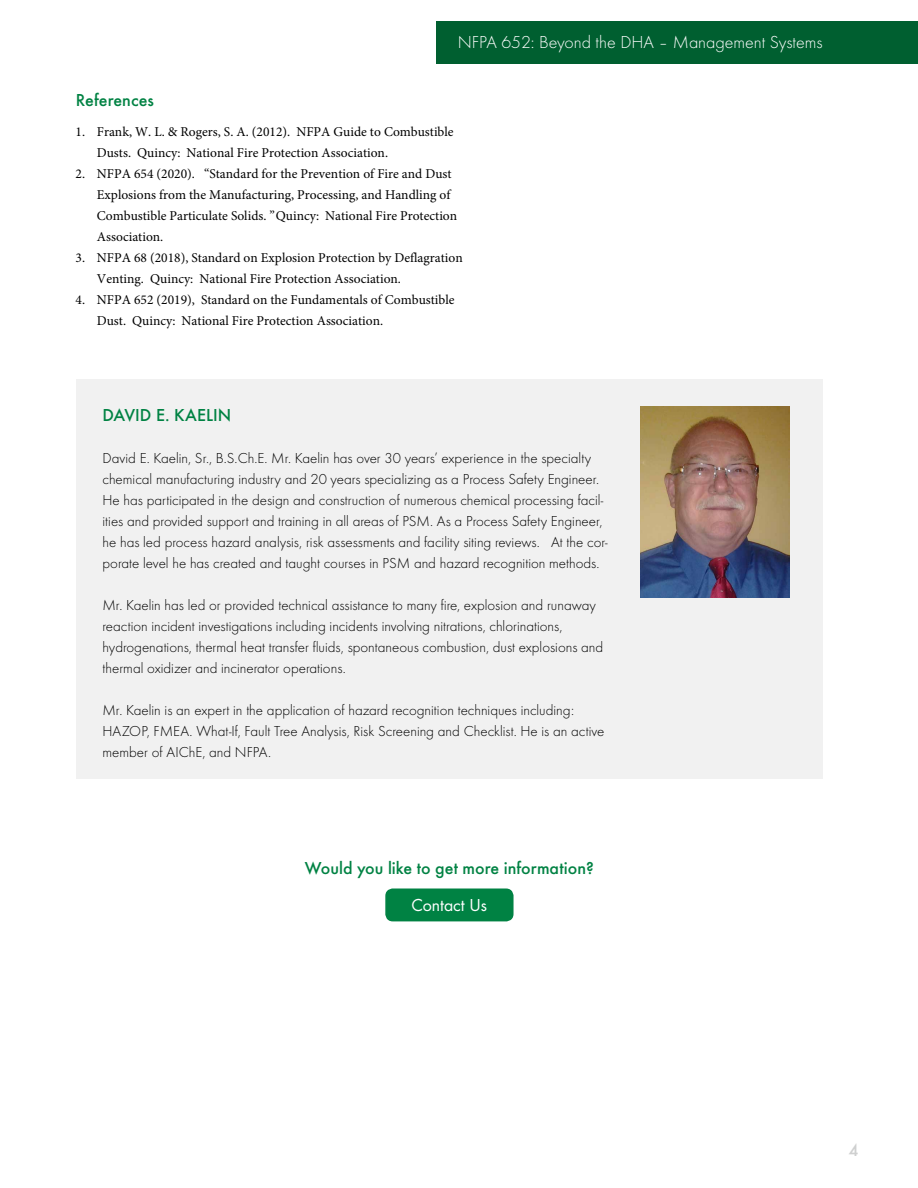
<style>
.page{position:relative;width:918px;height:1188px;background:#fff}
.page>*{position:absolute;margin:0;border:0;box-sizing:border-box;transform-origin:0 0}
.t1{font:500 18px "Futura";color:#008243}
.t2{font:300 18px "Futura";color:#fff}
.t3{font:18px "Futura Boo";color:#fff}
.t4{font:500 18px "Futura";color:#cfd0d0}
.t5{font:300 15px/21px "Futura";color:#000}
.t6{font:13.5px/21px "Minion Pro";color:#000}
</style>
<div class="page">
<div style="left:437px;top:21px;width:481px;height:43px;background:#005f30"></div>
<div style="left:76px;top:379px;width:747px;height:399px;background:#f1f1f1"></div>
<img style="left:640px;top:407px;width:149px;height:191px">
<div style="left:386px;top:889px;width:127px;height:32px;background:#008243;border-radius:7px"></div>
<div style="left:385px;top:889px;width:129px;height:32px;border:2px solid #008243;border-radius:7px"></div>
<p class="t2" style="left:458px;top:30px;width:366px">NFPA 652: Beyond the DHA – Management Systems</p>
<p class="t1" style="left:76px;top:86px;width:80px">References</p>
<p class="t6" style="left:97px;top:121px;width:358px;text-indent:-21px">1. Frank, W. L. &amp; Rogers, S. A. (2012). NFPA Guide to Combustible<br>Dusts. Quincy: National Fire Protection Association.</p>
<p class="t6" style="left:97px;top:163px;width:362px;text-indent:-21px">2. NFPA 654 (2020). “Standard for the Prevention of Fire and Dust Explosions from the Manufacturing, Processing, and Handling of Combustible Particulate Solids. ” Quincy: National Fire Protection Association.</p>
<p class="t6" style="left:97px;top:247px;width:367px;text-indent:-21px">3. NFPA 68 (2018), Standard on Explosion Protection by Deflagration<br>Venting. Quincy: National Fire Protection Association.</p>
<p class="t6" style="left:97px;top:289px;width:359px;text-indent:-21px">4. NFPA 652 (2019), Standard on the Fundamentals of Combustible<br>Dust. Quincy: National Fire Protection Association.</p>
<p class="t1" style="left:103px;top:401px;width:130px">DAVID E. KAELIN</p>
<p class="t5" style="left:103px;top:447px;width:507px">David E. Kaelin, Sr., B.S.Ch.E. Mr. Kaelin has over 30 years’ experience in the specialty chemical manufacturing industry and 20 years specializing as a Process Safety Engineer.<br>He has participated in the design and construction of numerous chemical processing facil&shy;ities and provided support and training in all areas of PSM. As a Process Safety Engineer, he has led process hazard analysis, risk assessments and facility siting reviews. At the cor&shy;porate level he has created and taught courses in PSM and hazard recognition methods.</p>
<p class="t5" style="left:103px;top:594px;width:502px">Mr. Kaelin has led or provided technical assistance to many fire, explosion and runaway reaction incident investigations including incidents involving nitrations, chlorinations, hydrogenations, thermal heat transfer fluids, spontaneous combustion, dust explosions and thermal oxidizer and incinerator operations.</p>
<p class="t5" style="left:103px;top:699px;width:503px">Mr. Kaelin is an expert in the application of hazard recognition techniques including:<br>HAZOP, FMEA. What-If, Fault Tree Analysis, Risk Screening and Checklist. He is an active member of AIChE, and NFPA.</p>
<p class="t1" style="left:305px;top:855px;width:291px">Would you like to get more information?</p>
<p class="t3" style="left:411px;top:892px;width:77px">Contact Us</p>
<p class="t4" style="left:848px;top:1136px;width:12px">4</p>
</div>
